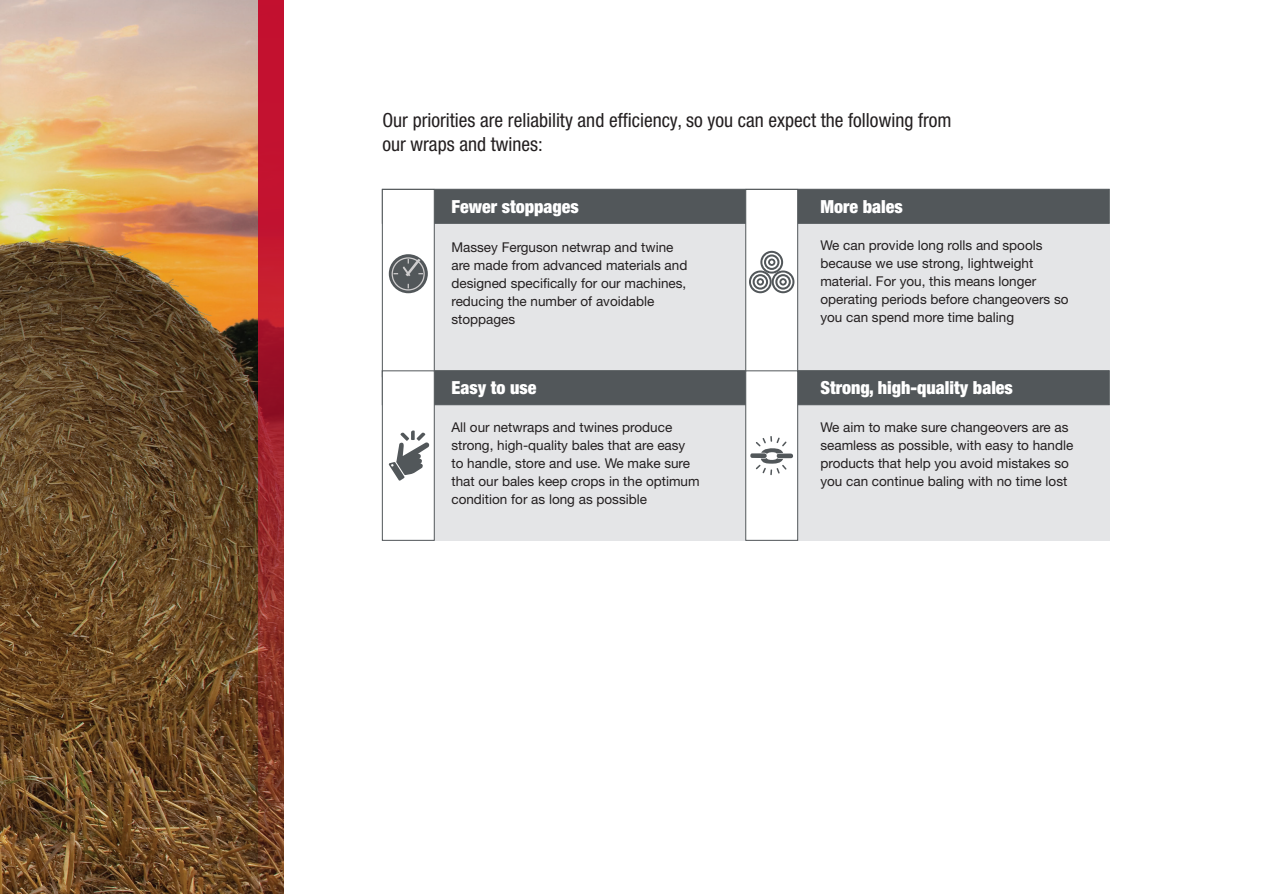
<style>
.page{position:relative;width:1264px;height:894px;background:#fff}
.page>*{position:absolute;margin:0;border:0;box-sizing:border-box;transform-origin:0 0}
.t1{font:condensed 19.5px/24px "Helvetica Neue LT Pro";color:#231f20}
.t2{font:900 condensed 18px "Helvetica Neue LT Pro";color:#fff}
.t3{font:13.5px/18px "Helvetica Neue LT Pro";color:#231f20}
</style>
<div class="page">
<div style="left:382px;top:189px;width:727px;height:351px;background:#e4e5e7"></div>
<div style="left:382px;top:189px;width:727px;height:34px;background:#52575a"></div>
<div style="left:382px;top:370px;width:727px;height:35px;background:#52575a;border:1px solid #52575a"></div>
<img style="left:0;top:0;width:258px;height:893px">
<svg style="left:258px;top:0;width:25px;height:893px;background:#9f242a"></svg>
<div style="left:382px;top:189px;width:53px;height:188px;background:#fff;border:1px solid #52575a"></div>
<div style="left:382px;top:370px;width:53px;height:170px;background:#fff;border:1px solid #52575a"></div>
<div style="left:745px;top:189px;width:53px;height:188px;background:#fff;border:1px solid #52575a"></div>
<div style="left:745px;top:370px;width:53px;height:170px;background:#fff;border:1px solid #52575a"></div>
<svg style="left:749px;top:251px;width:45px;height:42px"></svg>
<svg style="left:388px;top:430px;width:41px;height:50px"></svg>
<svg style="left:750px;top:436px;width:43px;height:39px"></svg>
<svg style="left:389px;top:254px;width:39px;height:39px"></svg>
<svg style="left:391px;top:257px;width:34px;height:33px"></svg>
<p class="t1" style="left:382px;top:108px;width:571px">Our priorities are reliability and efficiency, so you can expect the following from our wraps and twines:</p>
<p class="t2" style="left:451px;top:196px;width:129px">Fewer stoppages</p>
<p class="t2" style="left:820px;top:196px;width:84px">More bales</p>
<p class="t3" style="left:451px;top:237px;width:237px">Massey Ferguson netwrap and twine are made from advanced materials and designed specifically for our machines, reducing the number of avoidable stoppages</p>
<p class="t3" style="left:820px;top:235px;width:250px">We can provide long rolls and spools because we use strong, lightweight material. For you, this means longer operating periods before changeovers so you can spend more time baling</p>
<p class="t2" style="left:451px;top:377px;width:87px">Easy to use</p>
<p class="t2" style="left:820px;top:377px;width:194px">Strong, high-quality bales</p>
<p class="t3" style="left:451px;top:417px;width:250px">All our netwraps and twines produce strong, high-quality bales that are easy to handle, store and use. We make sure that our bales keep crops in the optimum condition for as long as possible</p>
<p class="t3" style="left:820px;top:417px;width:254px">We aim to make sure changeovers are as seamless as possible, with easy to handle products that help you avoid mistakes so you can continue baling with no time lost</p>
</div>
